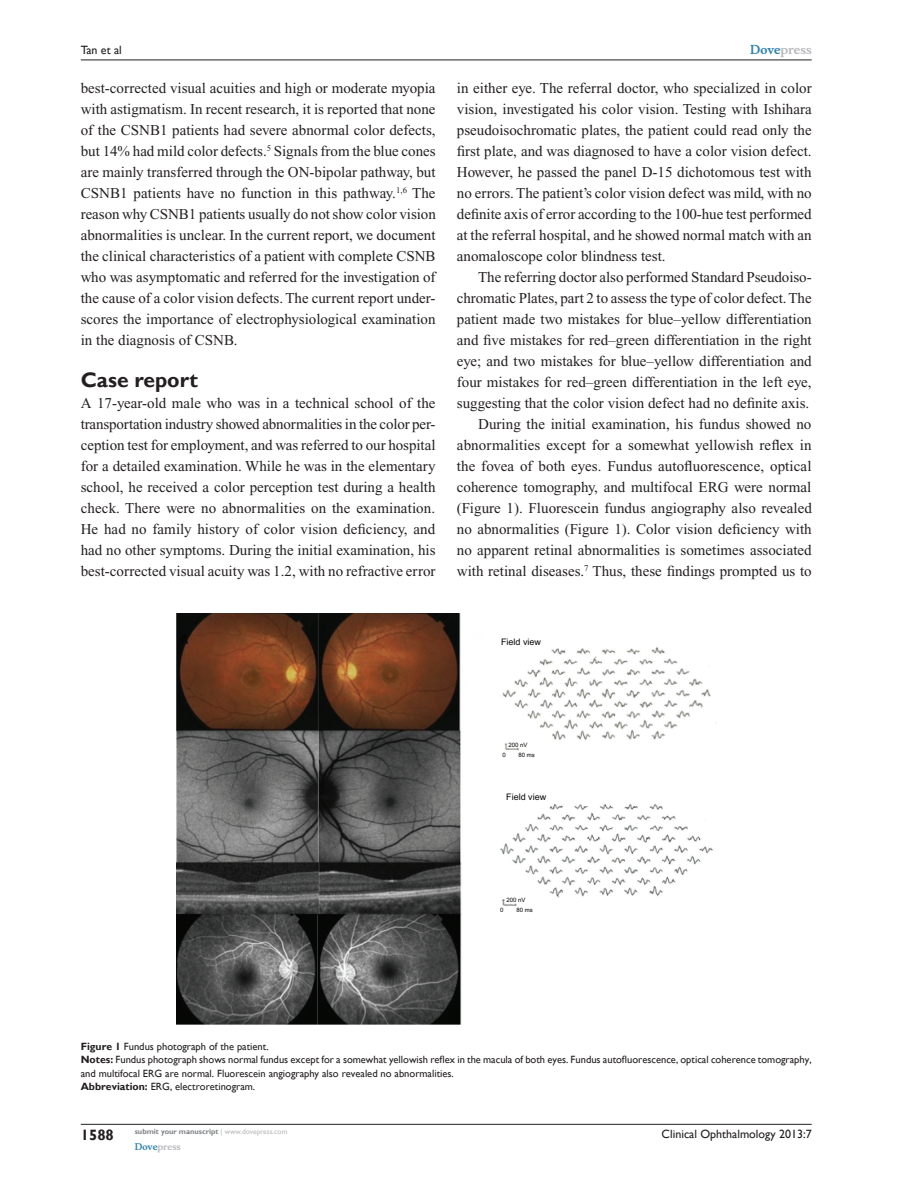
<style>
.page{position:relative;width:918px;height:1188px;background:#fff}
.page>*{position:absolute;margin:0;border:0;box-sizing:border-box;transform-origin:0 0}
.t1{font:700 21px "Gill Sans";color:#231f20}
.Tx{font:15px/21px "Times New Roman";color:#231f20;text-align:justify}
.TxF{font:15px/21px "Times New Roman";color:#231f20;text-align:justify}
.RunFolio-V{font:700 15px "Gill Sans";color:#231f20}
.RunF-V{font:12px "Gill Sans";color:#231f20}
.RunH-Brand-V{font:700 12px "Musee";color:#b8b9bc}
.RunH-V{font:12px "Gill Sans";color:#231f20}
.FC{font:10.5px/13.5px "Gill Sans";color:#231f20}
.t2{font:9px "Arial";color:#040503}
.RunF-Brand-V{font:700 9px "Musee";color:#b8b9bc}
.RunF-SubmityourMS-V{font:700 7.5px "Gill Sans";color:#808285}
.t3{font:6px "Arial";color:#040503}
.s1{color:#3485ae}
.s2{font-weight:700}
.s3{font-weight:400;color:#b8b9bc}
</style>
<div class="page">
<hr style="left:81px;top:1124px;width:731px;height:1px;background:#231f20">
<hr style="left:81px;top:60px;width:731px;height:1px;background:#231f20">
<img style="left:176px;top:614px;width:537px;height:411px">
<p class="RunH-V" style="left:81px;top:43px;width:43px">Tan et al</p>
<p class="Tx" style="left:81px;top:77px;width:357px">best-corrected visual acuities and high or moderate myopia with astigmatism. In recent research, it is reported that none of the CSNB1 patients had severe abnormal color defects, but 14% had mild color defects.<sup>5</sup> Signals from the blue cones are mainly transferred through the ON-bipolar pathway, but CSNB1 patients have no function in this pathway.<sup>1,6</sup> The reason why CSNB1 patients usually do not show color vision abnormalities is unclear. In the current report, we document the clinical characteristics of a patient with complete CSNB who was asymptomatic and referred for the investigation of the cause of a color vision defects. The current report under&shy;scores the importance of electrophysiological examination in the diagnosis of CSNB.</p>
<h1 class="t1" style="left:81px;top:367px;width:119px">Case report</h1>
<p class="TxF" style="left:81px;top:392px;width:356px">A 17-year-old male who was in a technical school of the transportation industry showed abnormalities in the color per&shy;ception test for employment, and was referred to our hospital for a detailed examination. While he was in the elementary school, he received a color perception test during a health check. There were no abnormalities on the examination.<br>He had no family history of color vision deficiency, and had no other symptoms. During the initial examination, his best-corrected visual acuity was 1.2, with no refractive error</p>
<p class="RunH-Brand-V" style="left:750px;top:43px;width:63px"><span class="s1">Dove</span>press</p>
<p class="TxF" style="left:457px;top:77px;width:356px">in either eye. The referral doctor, who specialized in color vision, investigated his color vision. Testing with Ishihara pseudoisochromatic plates, the patient could read only the first plate, and was diagnosed to have a color vision defect.<br>However, he passed the panel D-15 dichotomous test with no errors. The patient’s color vision defect was mild, with no definite axis of error according to the 100-hue test performed at the referral hospital, and he showed normal match with an anomaloscope color blindness test.</p>
<p class="Tx" style="left:457px;top:266px;width:356px;text-indent:21px">The referring doctor also performed Standard Pseudoiso&shy;chromatic Plates, part 2 to assess the type of color defect. The patient made two mistakes for blue–yellow differentiation and five mistakes for red–green differentiation in the right eye; and two mistakes for blue–yellow differentiation and four mistakes for red–green differentiation in the left eye, suggesting that the color vision defect had no definite axis.</p>
<p class="Tx" style="left:457px;top:413px;width:357px;text-indent:21px">During the initial examination, his fundus showed no abnormalities except for a somewhat yellowish reflex in the fovea of both eyes. Fundus autofluorescence, optical coherence tomography, and multifocal ERG were normal (Figure 1). Fluorescein fundus angiography also revealed no abnormalities (Figure 1). Color vision deficiency with no apparent retinal abnormalities is sometimes associated with retinal diseases.<sup>7</sup> Thus, these findings prompted us to</p>
<p class="t2" style="left:501px;top:637px;width:42px">Field view</p>
<p class="t3" style="left:508px;top:741px;width:21px">200 nV</p>
<p class="t3" style="left:502px;top:751px;width:5px">0</p>
<p class="t3" style="left:519px;top:751px;width:18px">80 ms</p>
<p class="t2" style="left:506px;top:792px;width:42px">Field view</p>
<p class="t3" style="left:506px;top:896px;width:21px">200 nV</p>
<p class="t3" style="left:500px;top:906px;width:5px">0</p>
<p class="t3" style="left:516px;top:906px;width:18px">80 ms</p>
<p class="FC" style="left:81px;top:1039px;width:189px"><span class="s2">Figure 1</span> Fundus photograph of the patient.</p>
<p class="FC" style="left:81px;top:1053px;width:732px"><span class="s2">Notes:</span> Fundus photograph shows normal fundus except for a somewhat yellowish reflex in the macula of both eyes. Fundus autofluorescence, optical coherence tomography, and multifocal ERG are normal. Fluorescein angiography also revealed no abnormalities.</p>
<p class="FC" style="left:81px;top:1080px;width:176px"><span class="s2">Abbreviation:</span> ERG, electroretinogram.</p>
<p class="RunFolio-V" style="left:81px;top:1126px;width:35px">1588</p>
<p class="RunF-SubmityourMS-V" style="left:135px;top:1127px;width:154px">submit your manuscript <span class="s3">| www.dovepress.com</span></p>
<p class="RunF-Brand-V" style="left:135px;top:1141px;width:48px"><span class="s1">Dove</span>press</p>
<p class="RunF-V" style="left:662px;top:1127px;width:152px">Clinical Ophthalmology 2013:7</p>
</div>
